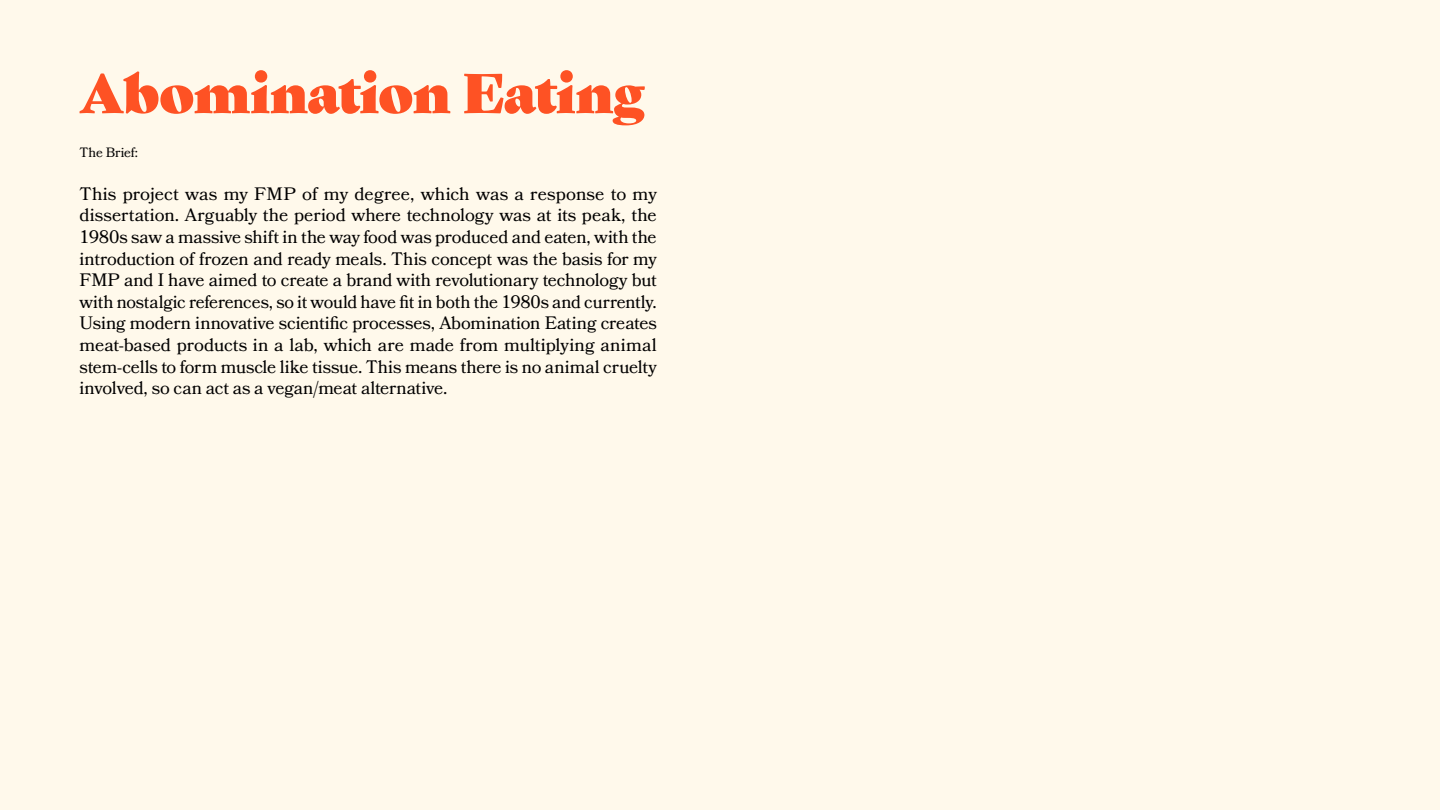
<style>
.page{position:relative;width:1440px;height:810px;background:#fff9eb}
.page>*{position:absolute;margin:0;border:0;box-sizing:border-box;transform-origin:0 0}
.t1{font:54px "Gastromond";letter-spacing:-.01em;color:#fe5224}
.t2{font:18px/21.6px "Bookmania";letter-spacing:-.01em;color:#000;text-align:justify}
.t3{font:13.5px "Bookmania";letter-spacing:-.015em;color:#000}
</style>
<div class="page">
<h1 class="t1" style="left:80px;top:51px;width:567px">Abomination Eating</h1>
<p class="t3" style="left:80px;top:144px;width:60px">The Brief:</p>
<p class="t2" style="left:80px;top:183px;width:579px">This project was my FMP of my degree, which was a response to my dissertation. Arguably the period where technology was at its peak, the 1980s saw a massive shift in the way food was produced and eaten, with the introduction of frozen and ready meals. This concept was the basis for my FMP and I have aimed to create a brand with revolutionary technology but with nostalgic references, so it would have fit in both the 1980s and currently.<br>Using modern innovative scientific processes, Abomination Eating creates meat-based products in a lab, which are made from multiplying animal stem-cells to form muscle like tissue. This means there is no animal cruelty involved, so can act as a vegan/meat alternative.</p>
</div>
